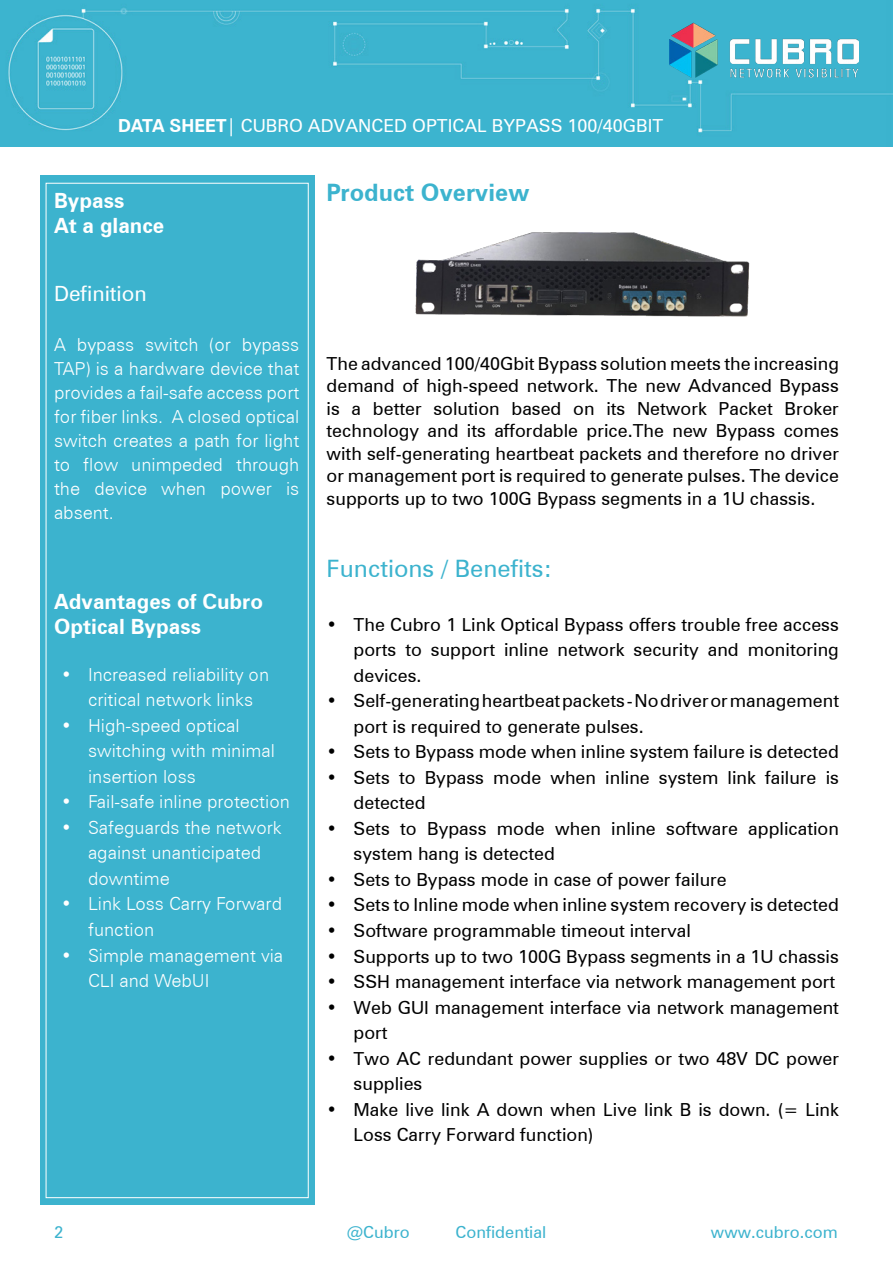
<style>
.page{position:relative;width:893px;height:1263px;background:#fff}
.page>*{position:absolute;margin:0;border:0;box-sizing:border-box;transform-origin:0 0}
.t1{font:24px "Zurich BT";color:#3cb3ce}
.t2{font:700 24px "Zurich BT";color:#3cb3ce}
.t3{font:700 21px/25.2px "Zurich BT";color:#fff}
.t4{font:21px "Zurich BT";color:#fff}
.t5{font:18px/25.5px "Zurich BT";color:#000}
.t6{font:300 18px/24px "Zurich BT";color:#fff}
.t7{font:18px "Zurich BT";color:#fff}
.t8{font:16.5px "Zurich BT";color:#3cb3ce}
.s1{font-weight:700}
</style>
<div class="page">
<div style="left:0;top:0;width:893px;height:147px;background:#3cb4cf"></div>
<div style="left:40px;top:175px;width:274px;height:1030px;background:#3cb3ce"></div>
<img style="left:669px;top:17px;width:189px;height:65px">
<img style="left:415px;top:232px;width:335px;height:85px">
<p class="t7" style="left:118px;top:114px;width:547px"><span class="s1">DATA SHEET</span>| CUBRO ADVANCED OPTICAL BYPASS 100/40GBIT</p>
<p class="t3" style="left:54px;top:187px;width:112px">Bypass<br>At a glance</p>
<p class="t4" style="left:54px;top:281px;width:94px">Definition</p>
<p class="t6" style="left:54px;top:332px;width:247px;text-align:justify">A bypass switch (or bypass TAP) is a hardware device that provides a fail-safe access port for fiber links. A closed optical switch creates a path for light to flow unimpeded through the device when power is absent.</p>
<p class="t3" style="left:54px;top:588px;width:211px">Advantages of Cubro<br>Optical Bypass</p>
<p class="t6" style="left:88px;top:662px;width:183px;line-height:25.5px;text-indent:-27px">• Increased reliability on critical network links</p>
<p class="t6" style="left:88px;top:713px;width:189px;line-height:25.5px;text-indent:-27px">• High-speed optical switching with minimal insertion loss</p>
<p class="t6" style="left:61px;top:790px;width:230px">• Fail-safe inline protection</p>
<p class="t6" style="left:88px;top:815px;width:195px;line-height:25.5px;text-indent:-27px">• Safeguards the network against unanticipated downtime</p>
<p class="t6" style="left:88px;top:891px;width:196px;line-height:25.5px;text-indent:-27px">• Link Loss Carry Forward function</p>
<p class="t6" style="left:88px;top:942px;width:197px;line-height:25.5px;text-indent:-27px">• Simple management via<br>CLI and WebUI</p>
<h1 class="t2" style="left:327px;top:178px;width:204px">Product Overview</h1>
<p class="t5" style="left:327px;top:352px;width:514px;line-height:22.5px;text-align:justify">The advanced 100/40Gbit Bypass solution meets the increasing demand of high-speed network. The new Advanced Bypass is a better solution based on its Network Packet Broker technology and its affordable price.The new Bypass comes with self-generating heartbeat packets and therefore no driver or management port is required to generate pulses. The device supports up to two 100G Bypass segments in a 1U chassis.</p>
<h1 class="t1" style="left:327px;top:553px;width:227px">Functions / Benefits:</h1>
<p class="t5" style="left:354px;top:612px;width:487px;text-align:justify;text-indent:-27px">• The Cubro 1 Link Optical Bypass offers trouble free access ports to support inline network security and monitoring devices.</p>
<p class="t5" style="left:354px;top:688px;width:487px;text-indent:-27px">• Self-generating heartbeat packets - No driver or management port is required to generate pulses.</p>
<p class="t5" style="left:327px;top:739px;width:514px">• Sets to Bypass mode when inline system failure is detected</p>
<p class="t5" style="left:354px;top:765px;width:487px;text-indent:-27px">• Sets to Bypass mode when inline system link failure is detected</p>
<p class="t5" style="left:354px;top:816px;width:487px;text-indent:-27px">• Sets to Bypass mode when inline software application system hang is detected</p>
<p class="t5" style="left:327px;top:867px;width:402px">• Sets to Bypass mode in case of power failure</p>
<p class="t5" style="left:327px;top:892px;width:514px">• Sets to Inline mode when inline system recovery is detected</p>
<p class="t5" style="left:327px;top:918px;width:366px">• Software programmable timeout interval</p>
<p class="t5" style="left:327px;top:943px;width:514px">• Supports up to two 100G Bypass segments in a 1U chassis</p>
<p class="t5" style="left:327px;top:969px;width:510px">• SSH management interface via network management port</p>
<p class="t5" style="left:354px;top:994px;width:487px;text-indent:-27px">• Web GUI management interface via network management port</p>
<p class="t5" style="left:354px;top:1045px;width:487px;text-indent:-27px">• Two AC redundant power supplies or two 48V DC power supplies</p>
<p class="t5" style="left:354px;top:1096px;width:487px;text-indent:-27px">• Make live link A down when Live link B is down. (= Link<br>Loss Carry Forward function)</p>
<p class="t8" style="left:54px;top:1222px;width:11px">2</p>
<p class="t8" style="left:347px;top:1222px;width:65px">@Cubro</p>
<p class="t8" style="left:456px;top:1222px;width:92px">Confidential</p>
<p class="t8" style="left:711px;top:1222px;width:128px">www.cubro.com</p>
</div>
